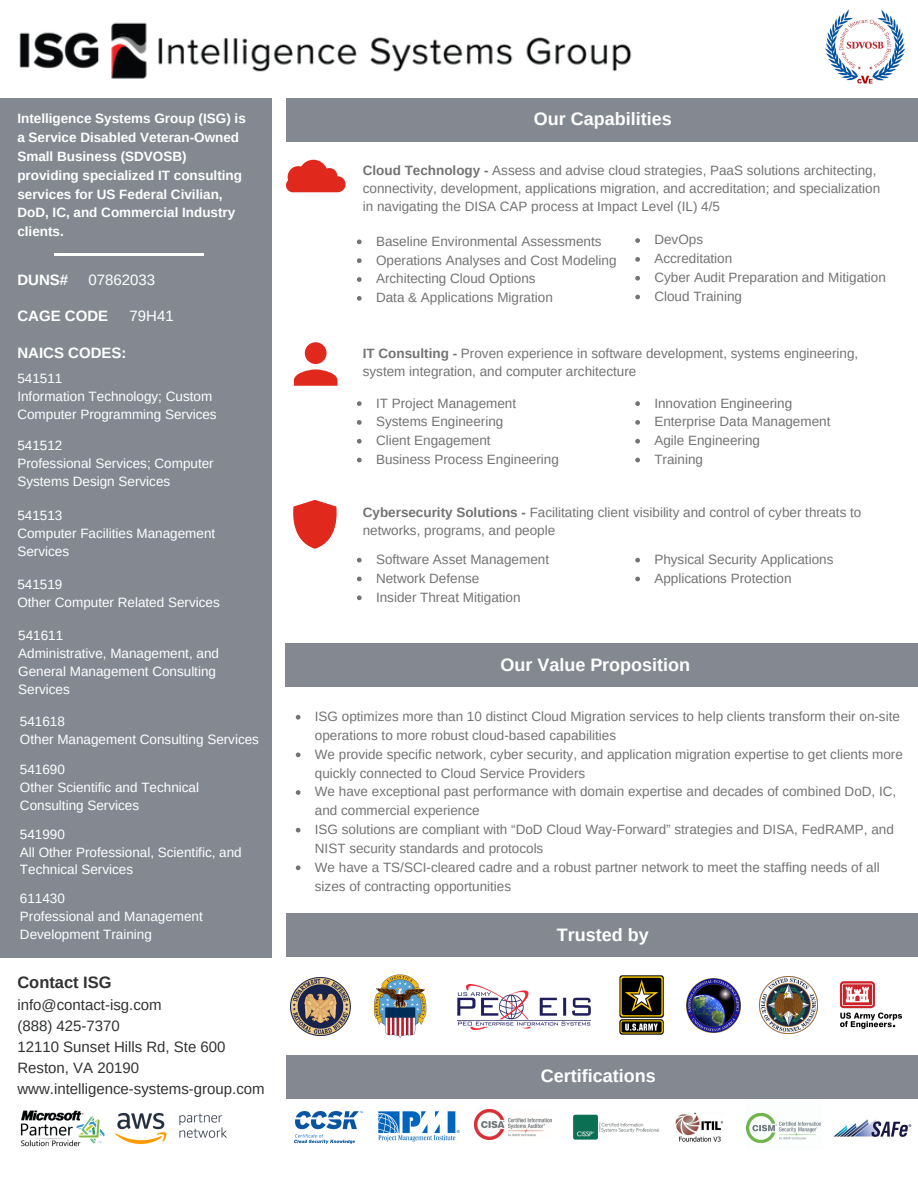
<style>
.page{position:relative;width:918px;height:1188px;background:#fff}
.page>*{position:absolute;margin:0;border:0;box-sizing:border-box;transform-origin:0 0}
.t1{font:700 18px "Arimo";color:#fff}
.t2{font:700 16.5px "Arimo";color:#313233}
.t3{font:15px/21px "Arimo";color:#313233}
.t4{font:700 15px "Arimo";color:#fff}
.t5{font:15px "Arimo";color:#fff}
.t6{font:13.5px/18.8px "Arimo";color:#737373}
.t7{font:13.5px/18px "Arimo";color:#fff}
.t8{font:700 13.5px/18.8px "Arimo";color:#fff}
.s1{font-weight:700}
</style>
<div class="page">
<div style="left:0;top:98px;width:271px;height:859px;background:#848991"></div>
<img style="left:825px;top:9px;width:81px;height:75px">
<div style="left:286px;top:98px;width:632px;height:44px;background:#848991"></div>
<img style="left:619px;top:975px;width:44px;height:60px">
<img style="left:760px;top:976px;width:57px;height:58px">
<img style="left:686px;top:978px;width:54px;height:54px">
<img style="left:294px;top:1112px;width:69px;height:31px">
<img style="left:379px;top:1112px;width:81px;height:30px">
<img style="left:474px;top:1109px;width:78px;height:31px">
<img style="left:573px;top:1114px;width:86px;height:26px">
<img style="left:675px;top:1112px;width:48px;height:30px">
<img style="left:746px;top:1112px;width:75px;height:32px">
<img style="left:20px;top:1110px;width:207px;height:37px">
<svg style="left:286px;top:160px;width:60px;height:32px"></svg>
<svg style="left:293px;top:500px;width:44px;height:49px"></svg>
<img style="left:19px;top:22px;width:613px;height:80px">
<div style="left:285px;top:643px;width:633px;height:44px;background:#848991"></div>
<svg style="left:296px;top:715px;width:5px;height:5px"></svg>
<svg style="left:296px;top:753px;width:5px;height:4px"></svg>
<svg style="left:296px;top:790px;width:5px;height:5px"></svg>
<svg style="left:296px;top:828px;width:5px;height:5px"></svg>
<svg style="left:296px;top:865px;width:5px;height:5px"></svg>
<div style="left:286px;top:914px;width:632px;height:43px;background:#848991"></div>
<div style="left:286px;top:1055px;width:632px;height:44px;background:#848991"></div>
<svg style="left:357px;top:240px;width:5px;height:4px"></svg>
<svg style="left:357px;top:258px;width:5px;height:5px"></svg>
<svg style="left:357px;top:277px;width:5px;height:5px"></svg>
<svg style="left:357px;top:296px;width:5px;height:5px"></svg>
<svg style="left:635px;top:238px;width:5px;height:5px"></svg>
<svg style="left:635px;top:257px;width:5px;height:5px"></svg>
<svg style="left:635px;top:276px;width:5px;height:5px"></svg>
<svg style="left:635px;top:295px;width:5px;height:4px"></svg>
<svg style="left:357px;top:401px;width:5px;height:5px"></svg>
<svg style="left:357px;top:420px;width:5px;height:5px"></svg>
<svg style="left:357px;top:439px;width:5px;height:5px"></svg>
<svg style="left:357px;top:458px;width:5px;height:4px"></svg>
<svg style="left:635px;top:401px;width:5px;height:5px"></svg>
<svg style="left:635px;top:420px;width:5px;height:5px"></svg>
<svg style="left:635px;top:439px;width:5px;height:5px"></svg>
<svg style="left:635px;top:458px;width:5px;height:4px"></svg>
<svg style="left:357px;top:558px;width:5px;height:4px"></svg>
<svg style="left:357px;top:577px;width:5px;height:4px"></svg>
<svg style="left:357px;top:595px;width:5px;height:5px"></svg>
<svg style="left:635px;top:558px;width:5px;height:4px"></svg>
<svg style="left:635px;top:577px;width:5px;height:4px"></svg>
<img style="left:839px;top:981px;width:63px;height:48px">
<img style="left:373px;top:974px;width:54px;height:65px">
<img style="left:458px;top:984px;width:132px;height:45px">
<img style="left:833px;top:1119px;width:79px;height:18px">
<hr style="left:55px;top:253px;width:149px;height:3px;background:#fff">
<img style="left:291px;top:977px;width:60px;height:59px">
<svg style="left:294px;top:342px;width:43px;height:44px"></svg>
<p class="t8" style="left:17px;top:109px;width:230px">Intelligence Systems Group (ISG) is</p>
<h1 class="t1" style="left:534px;top:109px;width:139px">Our Capabilities</h1>
<p class="t8" style="left:17px;top:128px;width:226px">a Service Disabled Veteran-Owned<br>Small Business (SDVOSB) providing specialized IT consulting services for US Federal Civilian,<br>DoD, IC, and Commercial Industry clients.</p>
<p class="t6" style="left:363px;top:161px;width:519px;line-height:18px"><span class="s1">Cloud Technology -</span> Assess and advise cloud strategies, PaaS solutions architecting, connectivity, development, applications migration, and accreditation; and specialization in navigating the DISA CAP process at Impact Level (IL) 4/5</p>
<p class="t6" style="left:376px;top:232px;width:242px">Baseline Environmental Assessments Operations Analyses and Cost Modeling Architecting Cloud Options<br>Data &amp; Applications Migration</p>
<p class="t6" style="left:654px;top:230px;width:233px">DevOps<br>Accreditation<br>Cyber Audit Preparation and Mitigation<br>Cloud Training</p>
<p class="t5" style="left:88px;top:271px;width:68px">07862033</p>
<p class="t4" style="left:17px;top:307px;width:92px">CAGE CODE</p>
<p class="t5" style="left:130px;top:307px;width:46px">79H41</p>
<p class="t4" style="left:17px;top:344px;width:111px">NAICS CODES:</p>
<p class="t7" style="left:17px;top:369px;width:201px">541511<br>Information Technology; Custom<br>Computer Programming Services</p>
<p class="t7" style="left:17px;top:437px;width:198px">541512<br>Professional Services; Computer<br>Systems Design Services</p>
<p class="t7" style="left:17px;top:506px;width:199px">541513<br>Computer Facilities Management<br>Services</p>
<p class="t7" style="left:17px;top:575px;width:204px">541519<br>Other Computer Related Services</p>
<p class="t7" style="left:18px;top:626px;width:202px">541611<br>Administrative, Management, and<br>General Management Consulting<br>Services</p>
<p class="t7" style="left:20px;top:713px;width:241px">541618<br>Other Management Consulting Services</p>
<p class="t7" style="left:20px;top:760px;width:181px">541690<br>Other Scientific and Technical<br>Consulting Services</p>
<p class="t7" style="left:20px;top:825px;width:223px">541990<br>All Other Professional, Scientific, and<br>Technical Services</p>
<p class="t7" style="left:20px;top:889px;width:184px">611430<br>Professional and Management<br>Development Training</p>
<p class="t2" style="left:17px;top:973px;width:96px">Contact ISG</p>
<p class="t3" style="left:17px;top:995px;width:249px">info@contact-isg.com<br>(888) 425-7370<br>12110 Sunset Hills Rd, Ste 600<br>Reston, VA 20190 www.intelligence-systems-group.com</p>
<p class="t4" style="left:17px;top:271px;width:52px">DUNS#</p>
<p class="t6" style="left:363px;top:345px;width:497px;line-height:18px"><span class="s1">IT Consulting -</span> Proven experience in software development, systems engineering, system integration, and computer architecture</p>
<p class="t6" style="left:376px;top:393px;width:184px">IT Project Management<br>Systems Engineering<br>Client Engagement<br>Business Process Engineering</p>
<p class="t6" style="left:654px;top:393px;width:178px">Innovation Engineering<br>Enterprise Data Management<br>Agile Engineering<br>Training</p>
<p class="t6" style="left:363px;top:503px;width:500px;line-height:18px"><span class="s1">Cybersecurity Solutions -</span> Facilitating client visibility and control of cyber threats to networks, programs, and people</p>
<p class="t6" style="left:376px;top:550px;width:175px">Software Asset Management<br>Network Defense<br>Insider Threat Mitigation</p>
<p class="t6" style="left:654px;top:550px;width:181px">Physical Security Applications<br>Applications Protection</p>
<h1 class="t1" style="left:500px;top:655px;width:191px">Our Value Proposition</h1>
<p class="t6" style="left:315px;top:707px;width:590px">ISG optimizes more than 10 distinct Cloud Migration services to help clients transform their on-site operations to more robust cloud-based capabilities<br>We provide specific network, cyber security, and application migration expertise to get clients more quickly connected to Cloud Service Providers<br>We have exceptional past performance with domain expertise and decades of combined DoD, IC, and commercial experience<br>ISG solutions are compliant with “DoD Cloud Way-Forward” strategies and DISA, FedRAMP, and NIST security standards and protocols<br>We have a TS/SCI-cleared cadre and a robust partner network to meet the staffing needs of all sizes of contracting opportunities</p>
<h1 class="t1" style="left:557px;top:925px;width:93px">Trusted by</h1>
<h1 class="t1" style="left:541px;top:1066px;width:116px">Certifications</h1>
</div>
